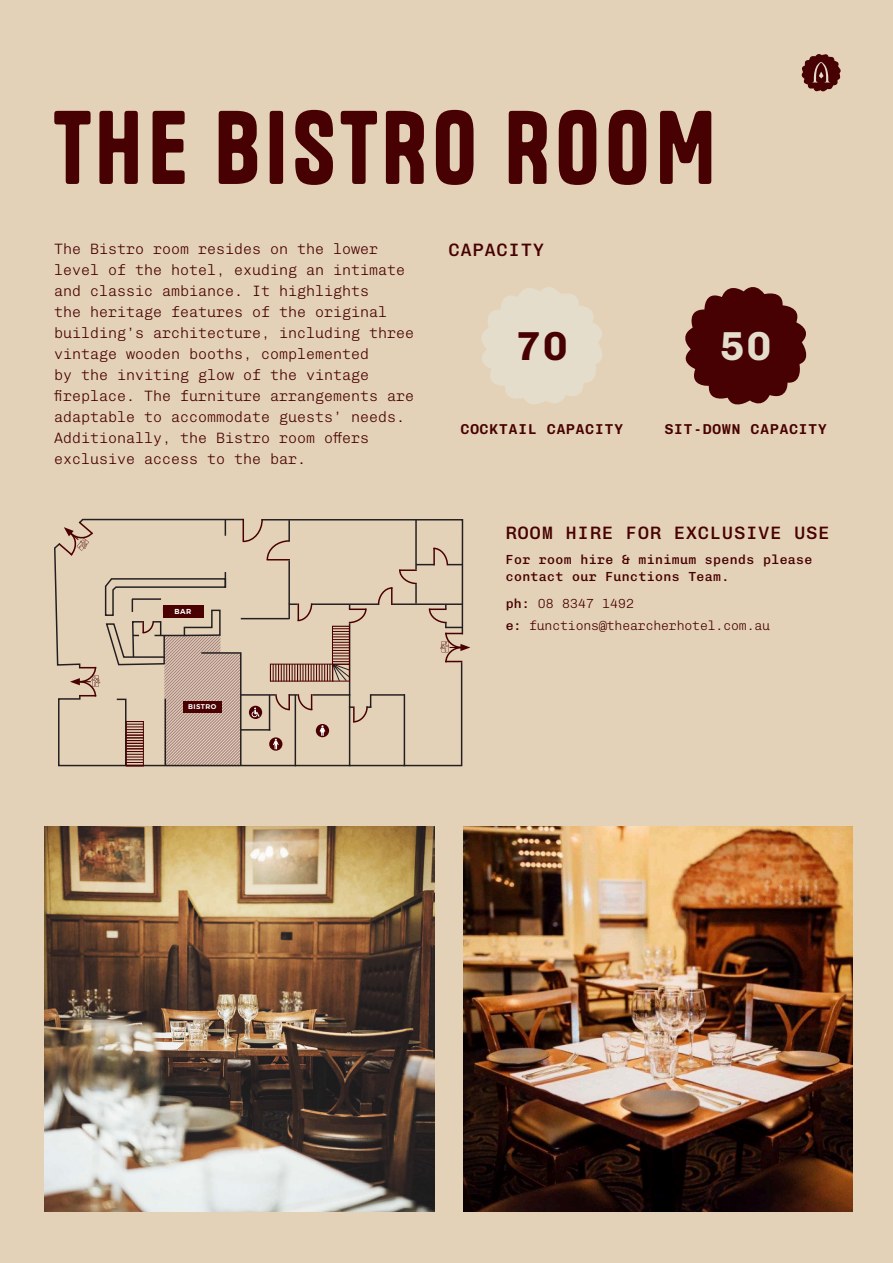
<style>
.page{position:relative;width:893px;height:1263px;background:#e4d2b8}
.page>*{position:absolute;margin:0;border:0;box-sizing:border-box;transform-origin:0 0}
.t1{font:97.5px "Tanker";letter-spacing:.06em;color:#480102}
.t2{font:700 40.5px "Chivo Mono";color:#480102}
.t3{font:700 40.5px "Chivo Mono";color:#e4ddcb}
.t4{font:500 18px "Chivo Mono";letter-spacing:.07em;color:#480102}
.t5{font:200 15px/21px "Chivo Mono";color:#480102}
.t6{font:600 14.4px "Chivo Mono";letter-spacing:.07em;color:#480102}
.t7{font:500 13.2px/16.5px "Chivo Mono";letter-spacing:.03em;color:#480102}
.t8{font:200 13.2px "Chivo Mono";letter-spacing:-.01em;color:#480102}
.t9{font:200 13.2px "Chivo Mono";letter-spacing:.01em;color:#480102}
.t10{font:600 7.2px "Alexandria";color:#fff}
.t11{font:600 6.9px "Alexandria";letter-spacing:.06em;color:#fff}
.s1{font-weight:500}
</style>
<div class="page">
<svg style="left:54px;top:518px;width:416px;height:249px"></svg>
<div style="left:183px;top:701px;width:39px;height:12px;background:#4a0000"></div>
<div style="left:163px;top:605px;width:41px;height:12px;background:#4a0000"></div>
<svg style="left:482px;top:287px;width:120px;height:117px"></svg>
<svg style="left:685px;top:287px;width:122px;height:118px"></svg>
<img style="left:45px;top:826px;width:389px;height:385px">
<img style="left:463px;top:826px;width:389px;height:385px">
<svg style="left:801px;top:54px;width:40px;height:38px"></svg>
<p class="t1" style="left:54px;top:87px;width:663px">THE BISTRO ROOM</p>
<p class="t5" style="left:54px;top:237px;width:362px">The Bistro room resides on the lower level of the hotel, exuding an intimate and classic ambiance. It highlights<br>the heritage features of the original building’s architecture, including three vintage wooden booths, complemented<br>by the inviting glow of the vintage fireplace. The furniture arrangements are adaptable to accommodate guests’ needs.<br>Additionally, the Bistro room offers exclusive access to the bar.</p>
<p class="t10" style="left:175px;top:607px;width:18px">BAR</p>
<p class="t11" style="left:188px;top:703px;width:30px">BISTRO</p>
<p class="t4" style="left:449px;top:236px;width:97px">CAPACITY</p>
<p class="t2" style="left:516px;top:315px;width:53px">70</p>
<p class="t3" style="left:720px;top:315px;width:53px">50</p>
<p class="t6" style="left:461px;top:418px;width:164px">COCKTAIL CAPACITY</p>
<p class="t6" style="left:665px;top:418px;width:164px">SIT-DOWN CAPACITY</p>
<p class="t4" style="left:506px;top:519px;width:325px">ROOM HIRE FOR EXCLUSIVE USE</p>
<p class="t7" style="left:506px;top:551px;width:308px">For room hire &amp; minimum spends please contact our Functions Team.</p>
<p class="t9" style="left:506px;top:593px;width:130px"><span class="s1">ph:</span> 08 8347 1492</p>
<p class="t8" style="left:506px;top:615px;width:266px"><span class="s1">e:</span> functions@thearcherhotel.com.au</p>
</div>
